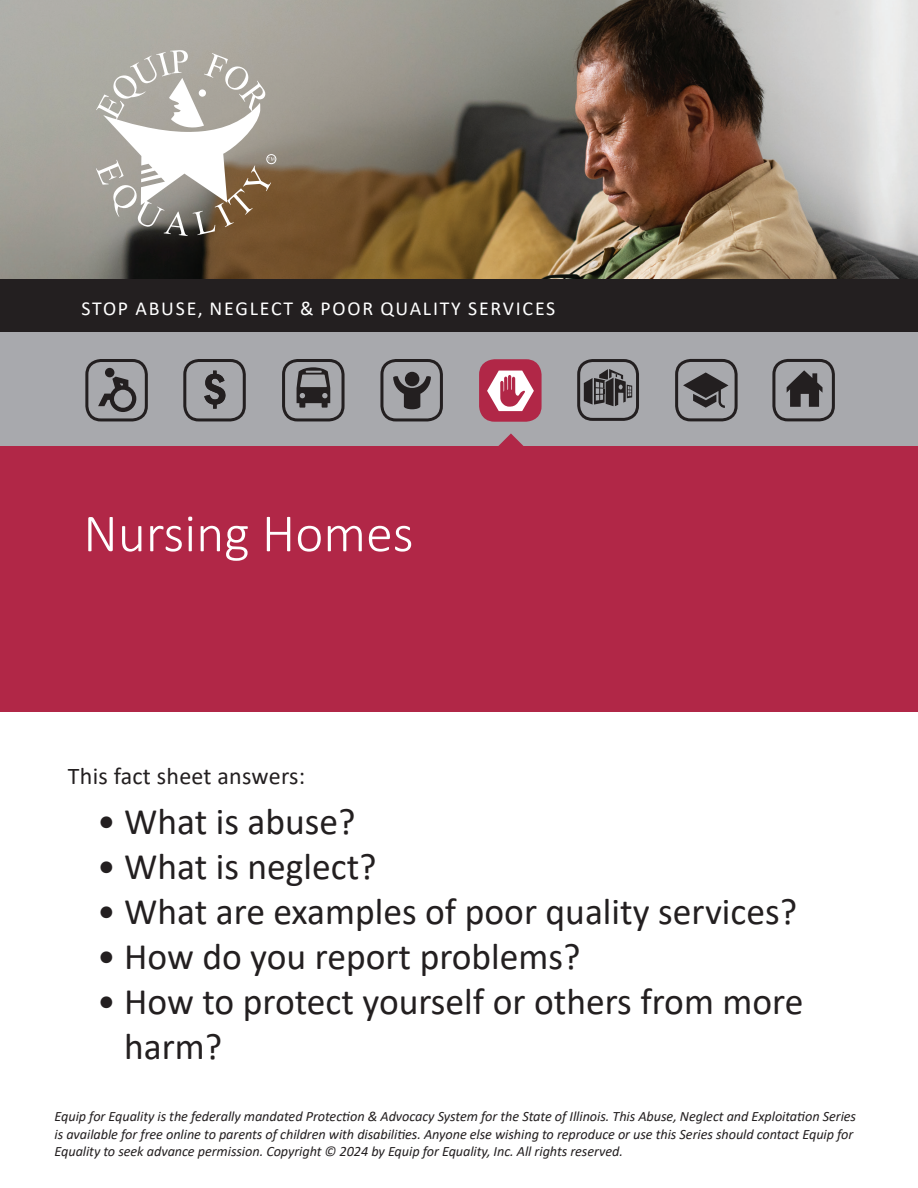
<style>
.page{position:relative;width:918px;height:1188px;background:#fff}
.page>*{position:absolute;margin:0;border:0;box-sizing:border-box;transform-origin:0 0}
.t1{font:300 54px "Calibri";color:#fff}
.t2{font:37.5px/45px "Calibri";color:#231f20}
.t3{font:24px "Calibri";letter-spacing:.01em;color:#231f20}
.t4{font:19.8px "Calibri";letter-spacing:.09em;color:#fff}
.t5{font:italic 14.25px/18px "Calibri";letter-spacing:-.005em;color:#231f20}
</style>
<div class="page">
<img style="left:0;top:0;width:918px;height:279px">
<div style="left:0;top:279px;width:918px;height:54px;background:#231f20"></div>
<div style="left:0;top:443px;width:918px;height:269px;background:#b12747"></div>
<svg style="left:96px;top:50px;width:178px;height:186px"></svg>
<div style="left:267px;top:155px;width:9px;height:9px;border:1px solid #fff;border-radius:50%"></div>
<div style="left:0;top:332px;width:918px;height:114px;background:#a8a9ad"></div>
<svg style="left:498px;top:433px;width:26px;height:13px"></svg>
<svg style="left:577px;top:359px;width:62px;height:62px"></svg>
<svg style="left:85px;top:359px;width:63px;height:62px"></svg>
<svg style="left:772px;top:359px;width:63px;height:62px"></svg>
<svg style="left:183px;top:359px;width:63px;height:62px"></svg>
<svg style="left:282px;top:359px;width:63px;height:62px"></svg>
<svg style="left:380px;top:359px;width:63px;height:62px"></svg>
<div style="left:479px;top:359px;width:63px;height:63px;background:#b12747;border-radius:16px"></div>
<svg style="left:487px;top:371px;width:47px;height:40px"></svg>
<svg style="left:675px;top:359px;width:63px;height:62px"></svg>
<h3 class="t4" style="left:81px;top:295px;width:476px">STOP ABUSE, NEGLECT &amp; POOR QUALITY SERVICES</h3>
<h1 class="t1" style="left:83px;top:500px;width:332px">Nursing Homes</h1>
<h3 class="t3" style="left:68px;top:759px;width:239px">This fact sheet answers:</h3>
<h2 class="t2" style="left:97px;top:798px;width:260px">• What is abuse?</h2>
<h2 class="t2" style="left:97px;top:843px;width:281px">• What is neglect?</h2>
<h2 class="t2" style="left:97px;top:888px;width:702px">• What are examples of poor quality services?</h2>
<h2 class="t2" style="left:97px;top:933px;width:485px">• How do you report problems?</h2>
<h2 class="t2" style="left:124px;top:978px;width:681px;text-indent:-27px">• How to protect yourself or others from more harm?</h2>
<p class="t5" style="left:55px;top:1106px;width:803px">Equip for Equality is the federally mandated Protection &amp; Advocacy System for the State of Illinois. This Abuse, Neglect and Exploitation Series is available for free online to parents of children with disabilities. Anyone else wishing to reproduce or use this Series should contact Equip for<br>Equality to seek advance permission. Copyright © 2024 by Equip for Equality, Inc. All rights reserved.</p>
</div>
